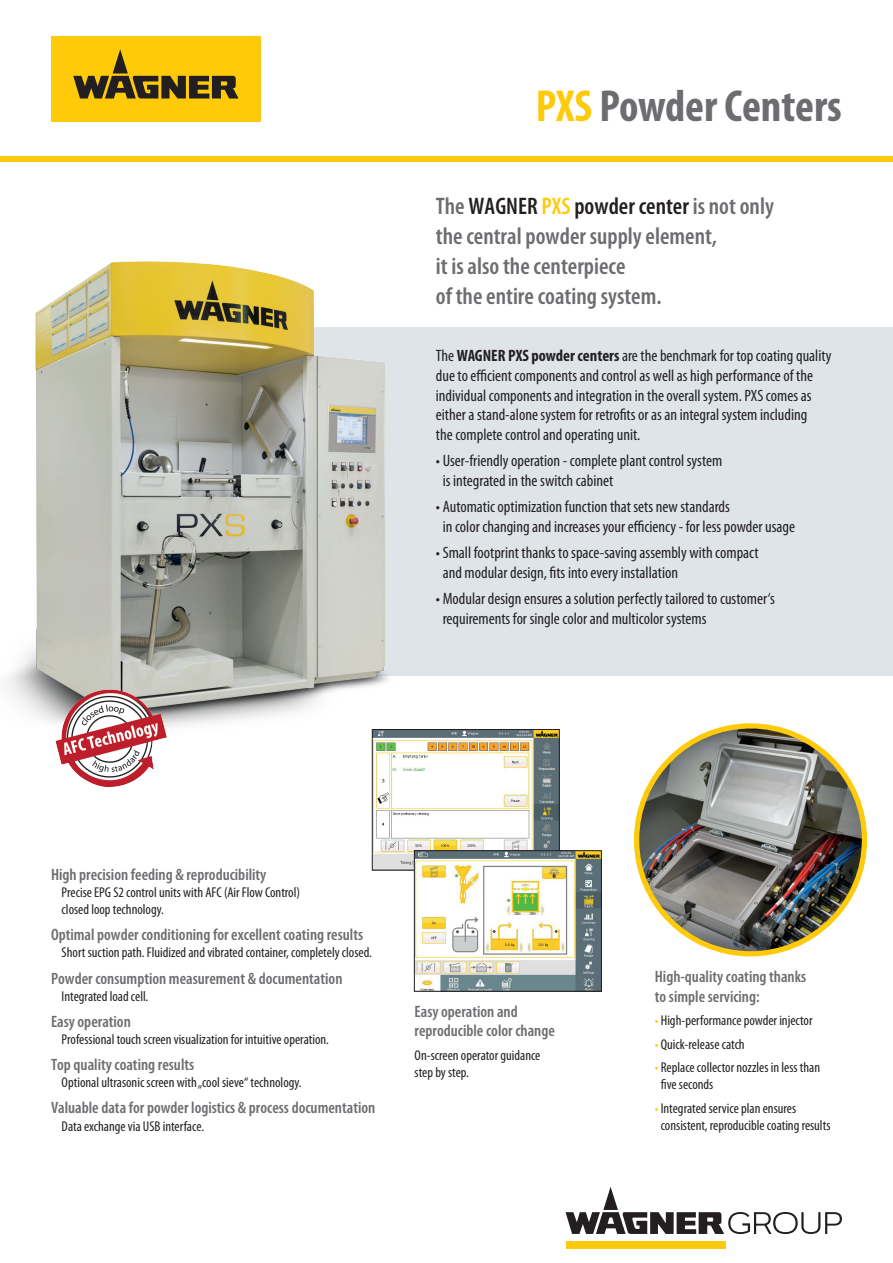
<style>
.page{position:relative;width:893px;height:1263px;background:#fff}
.page>*{position:absolute;margin:0;border:0;box-sizing:border-box;transform-origin:0 0}
.t1{font:700 condensed 45px "Myriad Pro";color:#6c6d70}
.t2{font:600 condensed 24px/30px "Myriad Pro";color:#6c6d70}
.t3{font:condensed 16.5px/19.8px "Myriad Pro";color:#231f20}
.t4{font:600 condensed 16.5px/19.8px "Myriad Pro";color:#6c6d70}
.t5{font:condensed 14.25px/17.1px "Myriad Pro";color:#231f20}
.s1{color:#feca0a}
.s2{color:#231f20}
.s3{font-weight:700}
</style>
<div class="page">
<div style="left:0;top:156px;width:893px;height:6px;background:#feca0a"></div>
<div style="left:51px;top:36px;width:210px;height:85px;background:#feca0a"></div>
<svg style="left:73px;top:49px;width:166px;height:50px"></svg>
<svg style="left:566px;top:1187px;width:276px;height:47px"></svg>
<div style="left:566px;top:1241px;width:160px;height:7px;background:#feca0a"></div>
<div style="left:51px;top:327px;width:842px;height:349px;background:#dfe4e9"></div>
<img style="left:637px;top:726px;width:227px;height:228px;border-radius:114px">
<div style="left:634px;top:723px;width:233px;height:233px;border:5px solid #feca0a;border-radius:50%"></div>
<img style="left:7px;top:261px;width:381px;height:497px">
<img style="left:51px;top:683px;width:119px;height:104px">
<img style="left:374px;top:731px;width:183px;height:137px">
<div style="left:372px;top:729px;width:187px;height:141px;border:1px solid #231f20"></div>
<img style="left:416px;top:852px;width:184px;height:137px">
<div style="left:414px;top:850px;width:188px;height:141px;border:1px solid #231f20"></div>
<h1 class="t1" style="left:536px;top:78px;width:308px"><span class="s1">PXS</span> Powder Centers</h1>
<h2 class="t2" style="left:436px;top:190px;width:340px">The <span class="s2">WAGNER</span> <span class="s1">PXS</span> <span class="s2">powder center</span> is not only the central powder supply element,<br>it is also the centerpiece<br>of the entire coating system.</h2>
<p class="t3" style="left:436px;top:345px;width:397px">The <span class="s3">WAGNER PXS powder centers</span> are the benchmark for top coating quality due to efficient components and control as well as high performance of the individual components and integration in the overall system. PXS comes as either a stand-alone system for retrofits or as an integral system including<br>the complete control and operating unit.</p>
<p class="t3" style="left:443px;top:451px;width:281px;text-indent:-7px">• User-friendly operation - complete plant control system is integrated in the switch cabinet</p>
<p class="t3" style="left:443px;top:497px;width:354px;text-indent:-7px">• Automatic optimization function that sets new standards<br>in color changing and increases your efficiency - for less powder usage</p>
<p class="t3" style="left:443px;top:543px;width:318px;text-indent:-7px">• Small footprint thanks to space-saving assembly with compact and modular design, fits into every installation</p>
<p class="t3" style="left:443px;top:589px;width:334px;text-indent:-7px">• Modular design ensures a solution perfectly tailored to customer‘s requirements for single color and multicolor systems</p>
<p class="t4" style="left:51px;top:864px;width:217px">High precision feeding &amp; reproducibility</p>
<p class="t5" style="left:62px;top:883px;width:240px">Precise EPG S2 control units with AFC (Air Flow Control) closed loop technology.</p>
<p class="t4" style="left:51px;top:924px;width:314px">Optimal powder conditioning for excellent coating results</p>
<p class="t5" style="left:62px;top:944px;width:312px">Short suction path. Fluidized and vibrated container, completely closed.</p>
<p class="t4" style="left:51px;top:968px;width:293px">Powder consumption measurement &amp; documentation</p>
<p class="t5" style="left:62px;top:987px;width:88px">Integrated load cell.</p>
<p class="t4" style="left:51px;top:1011px;width:81px">Easy operation</p>
<p class="t5" style="left:62px;top:1030px;width:269px">Professional touch screen visualization for intuitive operation.</p>
<p class="t4" style="left:51px;top:1054px;width:145px">Top quality coating results</p>
<p class="t5" style="left:62px;top:1074px;width:241px">Optional ultrasonic screen with „cool sieve“ technology.</p>
<p class="t4" style="left:51px;top:1098px;width:326px">Valuable data for powder logistics &amp; process documentation</p>
<p class="t5" style="left:62px;top:1117px;width:144px">Data exchange via USB interface.</p>
<p class="t4" style="left:415px;top:1001px;width:142px">Easy operation and reproducible color change</p>
<p class="t5" style="left:415px;top:1046px;width:127px">On-screen operator guidance step by step.</p>
<p class="t4" style="left:655px;top:966px;width:153px">High-quality coating thanks to simple servicing:</p>
<p class="t5" style="left:655px;top:1012px;width:159px"><span class="s1">•</span> High-performance powder injector</p>
<p class="t5" style="left:655px;top:1035px;width:91px"><span class="s1">•</span> Quick-release catch</p>
<p class="t5" style="left:661px;top:1059px;width:161px;text-indent:-6px"><span class="s1">•</span> Replace collector nozzles in less than five seconds</p>
<p class="t5" style="left:661px;top:1099px;width:171px;text-indent:-6px"><span class="s1">•</span> Integrated service plan ensures consistent, reproducible coating results</p>
</div>
